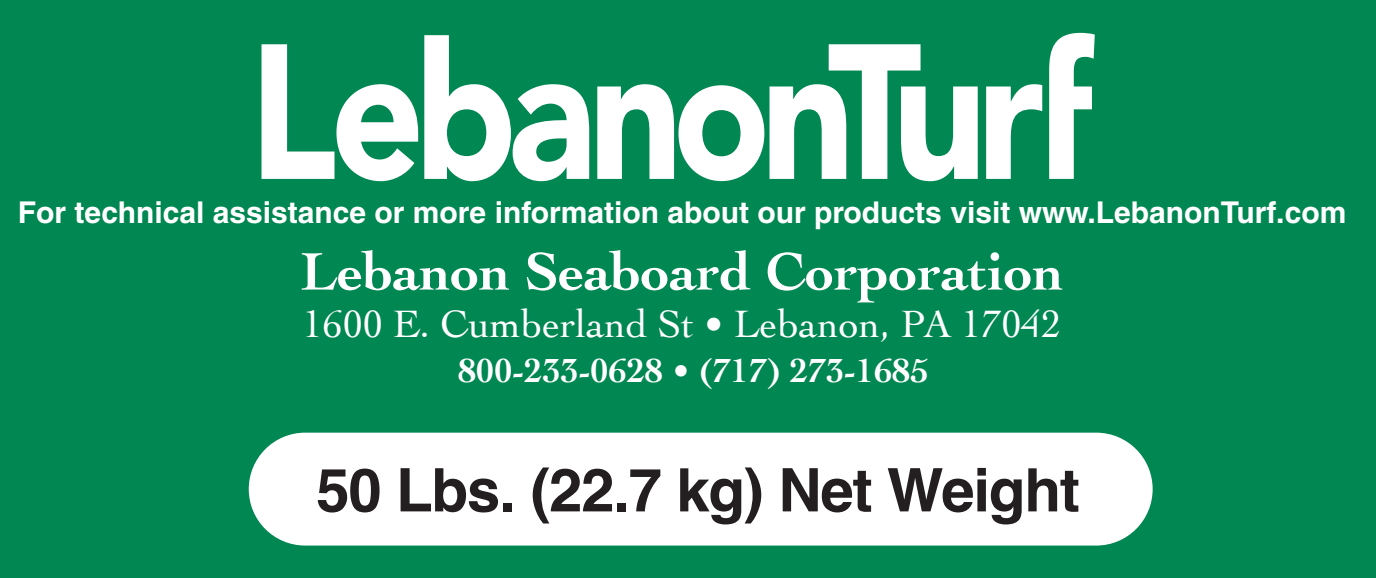
<style>
.page{position:relative;width:1376px;height:578px;background:#008752}
.page>*{position:absolute;margin:0;border:0;box-sizing:border-box;transform-origin:0 0}
.t1{font:700 60px "Helvetica";letter-spacing:-.02em;color:#231f20}
.t2{font:700 55.5px "Cochin";color:#fff}
.t3{font:40px "Cochin";color:#fff}
.t4{font:700 35px "Cochin";color:#fff}
.t5{font:700 30px "Helvetica";color:#fff}
</style>
<div class="page">
<div style="left:249px;top:432px;width:903px;height:113px;background:#fff"></div>
<svg style="left:1049px;top:33px;width:45px;height:146px"></svg>
<svg style="left:261px;top:44px;width:157px;height:137px"></svg>
<svg style="left:424px;top:35px;width:165px;height:146px"></svg>
<svg style="left:986px;top:84px;width:56px;height:95px"></svg>
<svg style="left:597px;top:44px;width:380px;height:137px"></svg>
<p class="t5" style="left:18px;top:194px;width:1329px">For technical assistance or more information about our products visit www.LebanonTurf.com</p>
<h2 class="t2" style="left:300px;top:239px;width:764px">Lebanon Seaboard Corporation</h2>
<h3 class="t3" style="left:303px;top:297px;width:760px">1600 E. Cumberland St • Lebanon, PA 17042</h3>
<p class="t4" style="left:458px;top:350px;width:472px">800-233-0628 • (717) 273-1685</p>
<h1 class="t1" style="left:316px;top:441px;width:765px">50 Lbs. (22.7 kg) Net Weight</h1>
</div>
